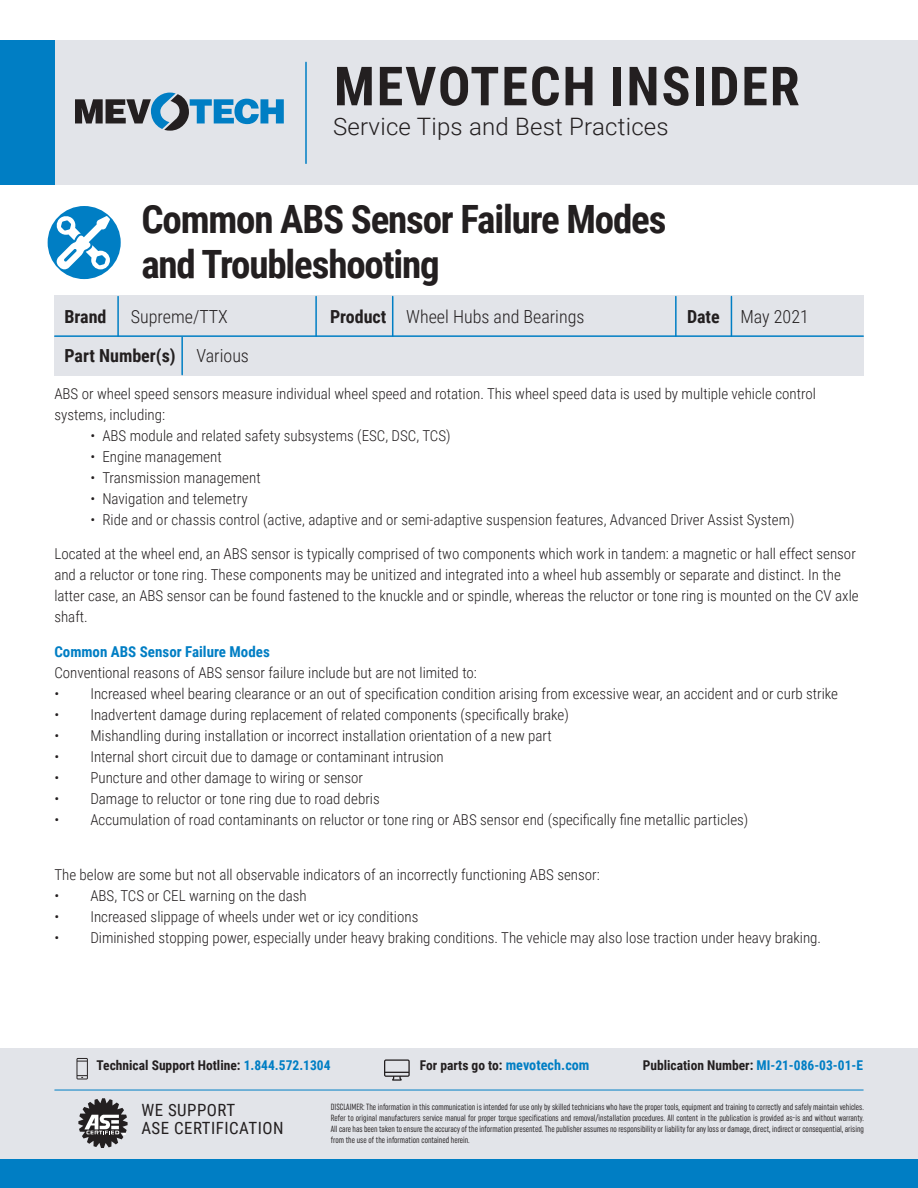
<style>
.page{position:relative;width:918px;height:1188px;background:#fff}
.page>*{position:absolute;margin:0;border:0;box-sizing:border-box;transform-origin:0 0}
.t1{font:700 54px "Roboto Condensed";letter-spacing:.035em;color:#231f20}
.t2{font:700 39px/45px "Roboto Condensed";letter-spacing:-.03em;color:#231f20}
.t3{font:300 24px "Roboto";letter-spacing:.01em;color:#231f20}
.t4{font:300 18px "Roboto Condensed";color:#231f20}
.t5{font:700 18px "Roboto Condensed";color:#231f20}
.t6{font:16.8px "Roboto Condensed";letter-spacing:.03em;color:#231f20}
.t7{font:300 15px/21px "Roboto Condensed";color:#231f20}
.t8{font:700 13.5px "Roboto Condensed";color:#231f20}
.t9{font:extra-condensed 9px/10.8px "Uniform";color:#231f20;text-align:justify}
.s1{font-weight:700}
.s2{font-weight:300}
.s3{font-weight:700;color:#007ec4}
.s4{color:#007ec4}
.s5{font-size:14.25px;color:#007ec4}
</style>
<div class="page">
<div style="left:54px;top:296px;width:810px;height:80px;background:#e2e4e9"></div>
<hr style="left:315px;top:297px;width:2px;height:39px;background:#007ec4">
<hr style="left:675px;top:297px;width:2px;height:39px;background:#007ec4">
<hr style="left:392px;top:297px;width:1px;height:39px;background:#007ec4">
<hr style="left:731px;top:297px;width:1px;height:39px;background:#007ec4">
<hr style="left:117px;top:297px;width:2px;height:39px;background:#007ec4">
<hr style="left:55px;top:335px;width:808px;height:2px;background:#007ec4">
<hr style="left:181px;top:337px;width:2px;height:38px;background:#007ec4">
<div style="left:45px;top:40px;width:873px;height:145px;background:#e2e4e9"></div>
<div style="left:0;top:40px;width:55px;height:145px;background:#007ec4"></div>
<svg style="left:75px;top:93px;width:209px;height:38px"></svg>
<hr style="left:305px;top:62px;width:2px;height:101px;background:#007ec4">
<div style="left:48px;top:206px;width:73px;height:73px;background:#007ec4;border-radius:50%"></div>
<svg style="left:56px;top:215px;width:54px;height:54px"></svg>
<div style="left:0;top:1049px;width:918px;height:139px;background:#e2e4e9"></div>
<div style="left:0;top:1160px;width:918px;height:28px;background:#007ec4"></div>
<svg style="left:78px;top:1098px;width:50px;height:50px"></svg>
<svg style="left:76px;top:1058px;width:12px;height:21px"></svg>
<svg style="left:384px;top:1059px;width:26px;height:22px"></svg>
<hr style="left:55px;top:1090px;width:808px;height:1px;background:#007ec4">
<p class="t1" style="left:334px;top:48px;width:467px">MEVOTECH INSIDER</p>
<p class="t3" style="left:333px;top:110px;width:337px">Service Tips and Best Practices</p>
<p class="t2" style="left:141px;top:195px;width:527px">Common ABS Sensor Failure Modes and Troubleshooting</p>
<p class="t5" style="left:64px;top:304px;width:44px">Brand</p>
<p class="t4" style="left:131px;top:304px;width:99px">Supreme/TTX</p>
<p class="t4" style="left:330px;top:304px;width:256px"><span class="s1">Product</span> Wheel Hubs and Bearings</p>
<p class="t4" style="left:687px;top:304px;width:123px"><span class="s1">Date</span> May 2021</p>
<p class="t5" style="left:64px;top:343px;width:186px">Part Number(s) <span class="s2">Various</span></p>
<p class="t7" style="left:54px;top:382px;width:763px">ABS or wheel speed sensors measure individual wheel speed and rotation. This wheel speed data is used by multiple vehicle control systems, including:</p>
<p class="t7" style="left:90px;top:424px;width:362px">• ABS module and related safety subsystems (ESC, DSC, TCS)</p>
<p class="t7" style="left:90px;top:445px;width:133px">• Engine management</p>
<p class="t7" style="left:90px;top:466px;width:172px">• Transmission management</p>
<p class="t7" style="left:90px;top:487px;width:159px">• Navigation and telemetry</p>
<p class="t7" style="left:90px;top:508px;width:706px">• Ride and or chassis control (active, adaptive and or semi-adaptive suspension features, Advanced Driver Assist System)</p>
<p class="t7" style="left:54px;top:543px;width:806px">Located at the wheel end, an ABS sensor is typically comprised of two components which work in tandem: a magnetic or hall effect sensor and a reluctor or tone ring. These components may be unitized and integrated into a wheel hub assembly or separate and distinct. In the latter case, an ABS sensor can be found fastened to the knuckle and or spindle, whereas the reluctor or tone ring is mounted on the CV axle shaft.</p>
<p class="t7" style="left:54px;top:640px;width:424px"><span class="s3">Common ABS Sensor Failure Modes<br></span>Conventional reasons of ABS sensor failure include but are not limited to:</p>
<p class="t7" style="left:54px;top:682px;width:785px">• Increased wheel bearing clearance or an out of specification condition arising from excessive wear, an accident and or curb strike</p>
<p class="t7" style="left:54px;top:703px;width:516px">• Inadvertent damage during replacement of related components (specifically brake)</p>
<p class="t7" style="left:54px;top:724px;width:499px">• Mishandling during installation or incorrect installation orientation of a new part</p>
<p class="t7" style="left:54px;top:745px;width:391px">• Internal short circuit due to damage or contaminant intrusion</p>
<p class="t7" style="left:54px;top:766px;width:310px">• Puncture and other damage to wiring or sensor</p>
<p class="t7" style="left:54px;top:787px;width:327px">• Damage to reluctor or tone ring due to road debris</p>
<p class="t7" style="left:54px;top:808px;width:696px">• Accumulation of road contaminants on reluctor or tone ring or ABS sensor end (specifically fine metallic particles)</p>
<p class="t7" style="left:54px;top:864px;width:547px">The below are some but not all observable indicators of an incorrectly functioning ABS sensor:</p>
<p class="t7" style="left:54px;top:885px;width:254px">• ABS, TCS or CEL warning on the dash</p>
<p class="t7" style="left:54px;top:906px;width:366px">• Increased slippage of wheels under wet or icy conditions</p>
<p class="t7" style="left:54px;top:927px;width:768px">• Diminished stopping power, especially under heavy braking conditions. The vehicle may also lose traction under heavy braking.</p>
<p class="t8" style="left:97px;top:1055px;width:236px">Technical Support Hotline: <span class="s4">1.844.572.1304</span></p>
<p class="t8" style="left:420px;top:1055px;width:171px">For parts go to: <span class="s5">mevotech.com</span></p>
<p class="t8" style="left:643px;top:1055px;width:222px">Publication Number: <span class="s4">MI-21-086-03-01-E</span></p>
<p class="t6" style="left:141px;top:1098px;width:95px">WE SUPPORT</p>
<p class="t6" style="left:141px;top:1116px;width:144px">ASE CERTIFICATION</p>
<p class="t9" style="left:331px;top:1102px;width:535px">DISCLAIMER: The information in this communication is intended for use only by skilled technicians who have the proper tools, equipment and training to correctly and safely maintain vehicles.<br>Refer to original manufacturers service manual for proper torque specifications and removal/installation procedures. All content in the publication is provided as-is and without warranty.<br>All care has been taken to ensure the accuracy of the information presented. The publisher assumes no responsibility or liability for any loss or damage, direct, indirect or consequential, arising from the use of the information contained herein.</p>
</div>
